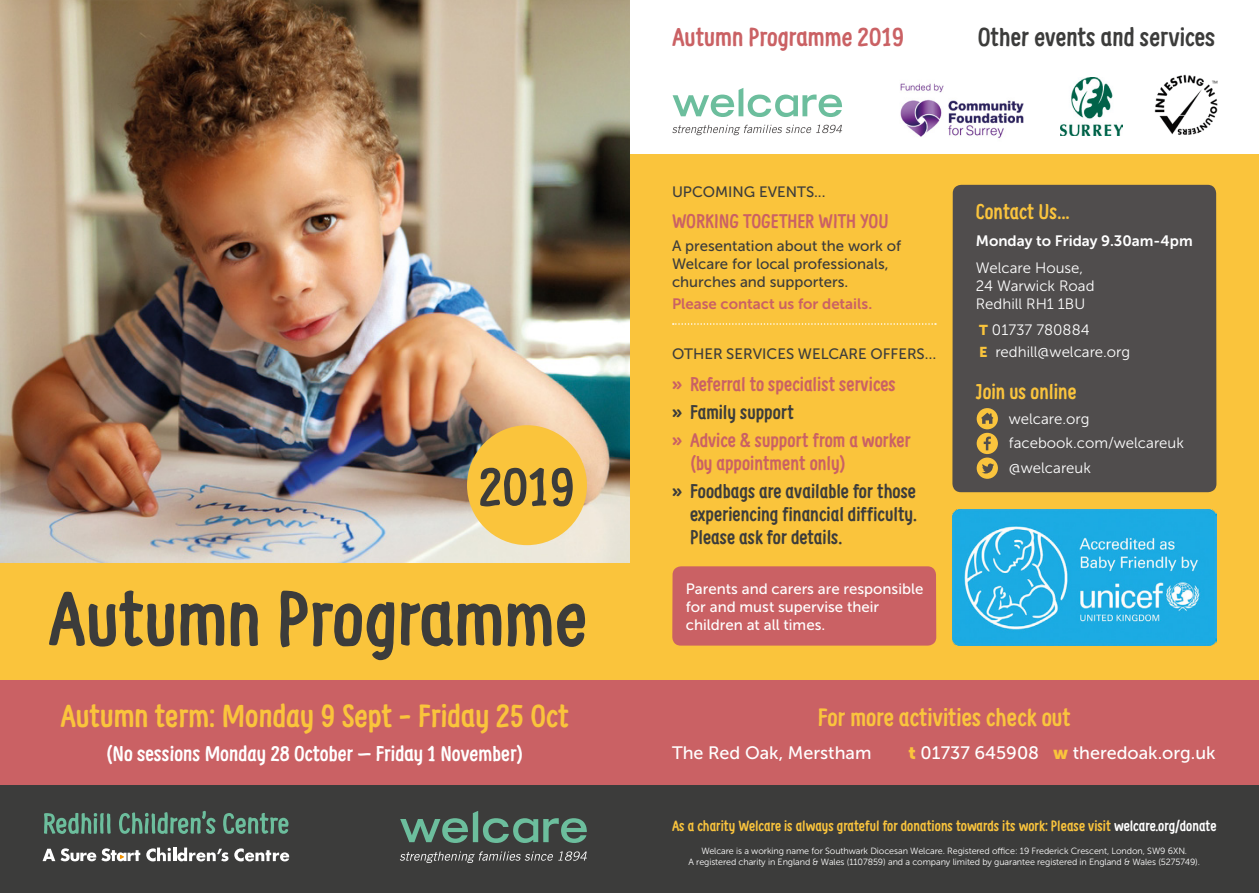
<style>
.page{position:relative;width:1259px;height:893px;background:#fff}
.page>*{position:absolute;margin:0;border:0;box-sizing:border-box;transform-origin:0 0}
.t1{font:700 76.2px "Supernettcn";color:#3c3c3b}
.t2{font:700 52.65px "Supernettcn";color:#3c3c3b}
.t3{font:700 31.5px "Supernettcn";color:#fac43c}
.t4{font:700 25.5px "Supernettcn";color:#3c3c3b}
.t5{font:700 25.5px "Supernettcn";color:#ca6164}
.t6{font:700 24.6px "Supernettcn";color:#fac43d}
.t7{font:700 21px "Supernettcn";color:#fff}
.t8{font:700 21px "Supernettcn";color:#fac43d}
.t9{font:700 19.5px/23.4px "Supernettcn";color:#ca6164}
.t10{font:700 19.5px/23.4px "Supernettcn";color:#3c3c3b;text-align:justify}
.t11{font:18px "Museo Sans 500";color:#fff}
.t12{font:15px/18px "Museo Sans 500";color:#3c3c3b}
.t13{font:15px/18px "Museo Sans 300";color:#fff}
.t14{font:15px/18px "Museo Sans 500";color:#fff}
.t15{font:15px "Museo Sans 700";color:#ca6164}
.t16{font:15px "Museo Sans 700";color:#fff}
.t17{font:700 14.7px "Supernettcn";color:#fac43d}
.t18{font:9px/10.8px "Museo Sans 300";letter-spacing:-.01em;color:#fff;text-align:center}
.s1{font-family:"Museo Sans 900";font-size:14.25px;color:#fac43c}
.s2{font-family:"Museo Sans 900";color:#fac43c}
.s3{color:#fff}
</style>
<div class="page">
<div style="left:617px;top:154px;width:642px;height:526px;background:#fac43c"></div>
<div style="left:617px;top:785px;width:642px;height:108px;background:#3c3c3b"></div>
<div style="left:617px;top:680px;width:642px;height:105px;background:#ca6164"></div>
<img style="left:900px;top:83px;width:124px;height:55px">
<div style="left:0;top:0;width:629px;height:893px;background:#fac43c"></div>
<div style="left:0;top:785px;width:642px;height:108px;background:#3c3c3b"></div>
<div style="left:0;top:680px;width:642px;height:105px;background:#ca6164"></div>
<img style="left:0;top:0;width:629px;height:563px">
<div style="left:467px;top:425px;width:120px;height:120px;background:#fac43c;border-radius:50%"></div>
<svg style="left:400px;top:811px;width:187px;height:32px"></svg>
<svg style="left:400px;top:851px;width:187px;height:12px"></svg>
<svg style="left:44px;top:811px;width:244px;height:23px"></svg>
<svg style="left:43px;top:849px;width:12px;height:12px"></svg>
<svg style="left:146px;top:847px;width:25px;height:14px"></svg>
<hr style="left:173px;top:847px;width:3px;height:14px;background:#fff">
<svg style="left:177px;top:847px;width:112px;height:15px"></svg>
<svg style="left:61px;top:848px;width:79px;height:13px"></svg>
<div style="left:952px;top:185px;width:264px;height:307px;background:#504d4d;border-radius:9px"></div>
<svg style="left:673px;top:323px;width:263px;height:2px"></svg>
<svg style="left:976px;top:408px;width:22px;height:71px"></svg>
<div style="left:672px;top:566px;width:264px;height:80px;background:#ca6164;border-radius:9px"></div>
<img style="left:952px;top:510px;width:264px;height:136px">
<svg style="left:672px;top:88px;width:170px;height:29px"></svg>
<svg style="left:672px;top:125px;width:170px;height:10px"></svg>
<img style="left:1060px;top:77px;width:62px;height:58px">
<img style="left:1154px;top:74px;width:64px;height:61px">
<h2 class="t2" style="left:478px;top:452px;width:98px">2019</h2>
<h1 class="t1" style="left:48px;top:568px;width:540px">Autumn Programme</h1>
<h3 class="t3" style="left:60px;top:695px;width:510px">Autumn term: Monday 9 Sept - Friday 25 Oct</h3>
<h3 class="t7" style="left:106px;top:740px;width:419px">(No sessions Monday 28 October – Friday 1 November)</h3>
<h3 class="t5" style="left:672px;top:20px;width:234px">Autumn Programme 2019</h3>
<h3 class="t4" style="left:977px;top:20px;width:239px">Other events and services</h3>
<h3 class="t12" style="left:672px;top:182px;width:155px">UPCOMING EVENTS...</h3>
<h3 class="t9" style="left:672px;top:209px;width:218px">WORKING TOGETHER WITH YOU</h3>
<h3 class="t12" style="left:672px;top:237px;width:231px">A presentation about the work of<br>Welcare for local professionals, churches and supporters.</h3>
<h3 class="t15" style="left:672px;top:295px;width:202px">Please contact us for details.</h3>
<h3 class="t12" style="left:672px;top:345px;width:266px">OTHER SERVICES WELCARE OFFERS…</h3>
<h3 class="t9" style="left:690px;top:372px;width:207px">Referral to specialist services</h3>
<h3 class="t10" style="left:690px;top:400px;width:105px">Family support</h3>
<h3 class="t9" style="left:690px;top:427px;width:222px">Advice &amp; support from a worker (by appointment only)</h3>
<h3 class="t10" style="left:690px;top:478px;width:229px">Foodbags are available for those experiencing financial difficulty.<br>Please ask for details.</h3>
<h3 class="t14" style="left:686px;top:579px;width:239px">Parents and carers are responsible for and must supervise their children at all times.</h3>
<h3 class="t8" style="left:976px;top:198px;width:95px">Contact Us…</h3>
<h3 class="t16" style="left:976px;top:232px;width:218px">Monday to Friday 9.30am-4pm</h3>
<h3 class="t13" style="left:976px;top:258px;width:120px">Welcare House,<br>24 Warwick Road<br>Redhill RH1 1BU</h3>
<h3 class="t13" style="left:979px;top:319px;width:153px;line-height:22.2px"><span class="s1">T</span> 01737 780884<br><span class="s1">E</span> redhill@welcare.org</h3>
<h3 class="t8" style="left:976px;top:378px;width:102px">Join us online</h3>
<h3 class="t13" style="left:1009px;top:407px;width:176px;line-height:24.3px">welcare.org facebook.com/welcareuk @welcareuk</h3>
<h3 class="t6" style="left:817px;top:701px;width:254px">For more activities check out</h3>
<h3 class="t11" style="left:672px;top:742px;width:201px">The Red Oak, Merstham</h3>
<h3 class="t11" style="left:908px;top:742px;width:309px"><span class="s2">t</span> 01737 645908 <span class="s2">w</span> theredoak.org.uk</h3>
<h3 class="t17" style="left:672px;top:816px;width:546px">As a charity Welcare is always grateful for donations towards its work: Please visit <span class="s3">welcare.org/donate</span></h3>
<p class="t18" style="left:688px;top:846px;width:513px">Welcare is a working name for Southwark Diocesan Welcare. Registered office: 19 Frederick Crescent, London, SW9 6XN.<br>A registered charity in England &amp; Wales (1107859) and a company limited by guarantee registered in England &amp; Wales (5275749).</p>
</div>
